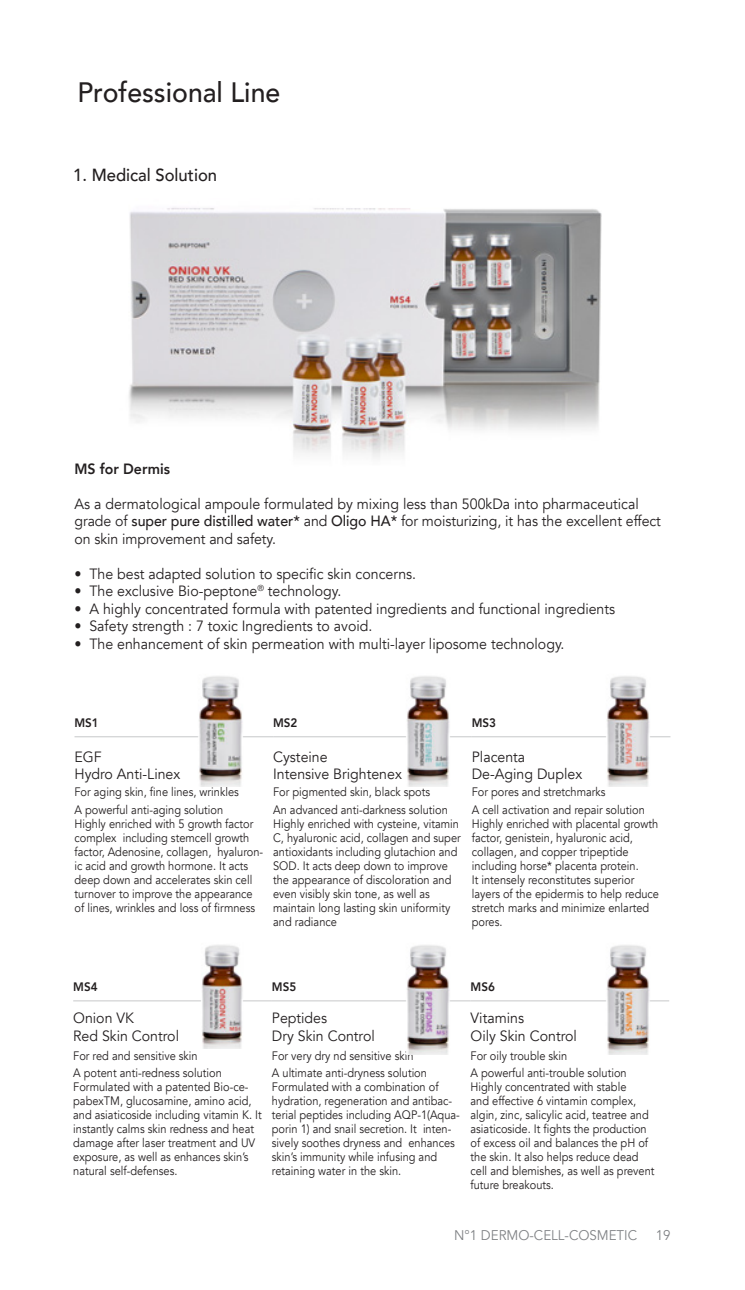
<style>
.page{position:relative;width:745px;height:1290px;background:#fff}
.page>*{position:absolute;margin:0;border:0;box-sizing:border-box;transform-origin:0 0}
.t1{font:500 28px "Avenir";color:#231f20;scale:.95 1}
.H3_en{font:500 17.5px "Avenir";color:#231f20;scale:.95 1}
.Basic_en{font:14.88px/17.5px "Avenir";color:#231f20;scale:.95 1}
.H2_en{font:800 14.88px "Avenir";color:#231f20;scale:.95 1}
.t2{font:14px "Avenir";color:#808285;scale:.95 1}
.T_01{font:12.25px/14px "Avenir";color:#231f20;scale:.9 1}
.T_01-2{font:800 12.25px "Avenir";color:#231f20;scale:.95 1}
.s1{font-weight:500}
</style>
<div class="page">
<img style="left:129px;top:207px;width:473px;height:251px">
<hr style="left:74px;top:736px;width:199px;height:1px;background:#c7c8ca">
<hr style="left:273px;top:736px;width:198px;height:1px;background:#c7c8ca">
<hr style="left:471px;top:736px;width:199px;height:1px;background:#c7c8ca">
<hr style="left:73px;top:1000px;width:199px;height:1px;background:#c7c8ca">
<hr style="left:272px;top:1000px;width:198px;height:1px;background:#c7c8ca">
<hr style="left:470px;top:1000px;width:198px;height:1px;background:#c7c8ca">
<img style="left:198px;top:676px;width:45px;height:110px">
<img style="left:405px;top:676px;width:45px;height:110px">
<img style="left:605px;top:676px;width:45px;height:110px">
<img style="left:405px;top:945px;width:45px;height:109px">
<img style="left:605px;top:945px;width:45px;height:109px">
<img style="left:200px;top:945px;width:43px;height:104px">
<h1 class="t1" style="left:77px;top:68px;width:215px">Professional Line</h1>
<p class="H3_en" style="left:73px;top:160px;width:153px">1. Medical Solution</p>
<p class="H2_en" style="left:74px;top:457px;width:102px">MS for Dermis</p>
<p class="Basic_en" style="left:74px;top:495px;width:618px">As a dermatological ampoule formulated by mixing less than 500kDa into pharmaceutical grade of <span class="s1">super pure distilled water*</span> and <span class="s1">Oligo HA*</span> for moisturizing, it has the excellent effect on skin improvement and safety.</p>
<p class="Basic_en" style="left:74px;top:565px;width:361px">• The best adapted solution to specific skin concerns.</p>
<p class="Basic_en" style="left:74px;top:583px;width:282px">• The exclusive Bio-peptone<sup>®</sup> technology.</p>
<p class="Basic_en" style="left:74px;top:600px;width:570px">• A highly concentrated formula with patented ingredients and functional ingredients</p>
<p class="Basic_en" style="left:74px;top:618px;width:315px">• Safety strength : 7 toxic Ingredients to avoid.</p>
<p class="Basic_en" style="left:74px;top:635px;width:517px">• The enhancement of skin permeation with multi-layer liposome technology.</p>
<p class="T_01-2" style="left:74px;top:713px;width:27px">MS1</p>
<p class="T_01-2" style="left:273px;top:713px;width:27px">MS2</p>
<p class="T_01-2" style="left:471px;top:713px;width:27px">MS3</p>
<p class="Basic_en" style="left:74px;top:748px;width:113px">EGF<br>Hydro Anti-Linex</p>
<p class="Basic_en" style="left:273px;top:748px;width:59px">Cysteine</p>
<p class="Basic_en" style="left:471px;top:748px;width:58px">Placenta</p>
<p class="Basic_en" style="left:471px;top:765px;width:117px">De-Aging Duplex</p>
<p class="Basic_en" style="left:273px;top:765px;width:137px">Intensive Brightenex</p>
<p class="T_01" style="left:74px;top:785px;width:184px">For aging skin, fine lines, wrinkles</p>
<p class="T_01" style="left:273px;top:785px;width:176px">For pigmented skin, black spots</p>
<p class="T_01" style="left:471px;top:785px;width:150px">For pores and stretchmarks</p>
<p class="T_01" style="left:74px;top:802px;width:167px">A powerful anti-aging solution</p>
<p class="T_01" style="left:74px;top:816px;width:211px">Highly enriched with 5 growth factor complex including stemcell growth factor, Adenosine, collagen, hyaluron&shy;ic acid and growth hormone. It acts deep down and accelerates skin cell turnover to improve the appearance of lines, wrinkles and loss of firmness</p>
<p class="T_01" style="left:273px;top:802px;width:195px">An advanced anti-darkness solution</p>
<p class="T_01" style="left:273px;top:816px;width:210px">Highly enriched with cysteine, vitamin C, hyaluronic acid, collagen and super antioxidants including glutachion and SOD. It acts deep down to improve the appearance of discoloration and even visibly skin tone, as well as maintain long lasting skin uniformity and radiance</p>
<p class="T_01" style="left:471px;top:802px;width:194px">A cell activation and repair solution</p>
<p class="T_01" style="left:471px;top:816px;width:209px">Highly enriched with placental growth factor, genistein, hyaluronic acid, collagen, and copper tripeptide including horse* placenta protein.<br>It intensely reconstitutes superior layers of the epidermis to help reduce stretch marks and minimize enlarted pores.</p>
<p class="T_01-2" style="left:73px;top:977px;width:27px">MS4</p>
<p class="T_01-2" style="left:272px;top:977px;width:27px">MS5</p>
<p class="T_01-2" style="left:470px;top:977px;width:27px">MS6</p>
<p class="Basic_en" style="left:73px;top:1009px;width:65px">Onion VK</p>
<p class="Basic_en" style="left:73px;top:1027px;width:113px">Red Skin Control</p>
<p class="Basic_en" style="left:272px;top:1009px;width:60px">Peptides</p>
<p class="Basic_en" style="left:272px;top:1027px;width:110px">Dry Skin Control</p>
<p class="Basic_en" style="left:470px;top:1009px;width:58px">Vitamins</p>
<p class="Basic_en" style="left:470px;top:1027px;width:113px">Oily Skin Control</p>
<p class="T_01" style="left:73px;top:1049px;width:140px">For red and sensitive skin</p>
<p class="T_01" style="left:272px;top:1049px;width:159px">For very dry nd sensitive skin</p>
<p class="T_01" style="left:470px;top:1049px;width:109px">For oily trouble skin</p>
<p class="T_01" style="left:73px;top:1066px;width:166px">A potent anti-redness solution</p>
<p class="T_01" style="left:73px;top:1080px;width:211px">Formulated with a patented Bio-ce&shy;pabexTM, glucosamine, amino acid, and asiaticoside including vitamin K. It instantly calms skin redness and heat damage after laser treatment and UV exposure, as well as enhances skin’s natural self-defenses.</p>
<p class="T_01" style="left:470px;top:1066px;width:175px">A powerful anti-trouble solution</p>
<p class="T_01" style="left:470px;top:1080px;width:206px">Highly concentrated with stable<br>and effective 6 vintamin complex, algin, zinc, salicylic acid, teatree and asiaticoside. It fights the production of excess oil and balances the pH of the skin. It also helps reduce dead cell and blemishes, as well as prevent future breakouts.</p>
<p class="T_01" style="left:272px;top:1066px;width:174px">A ultimate anti-dryness solution</p>
<p class="T_01" style="left:272px;top:1080px;width:210px">Formulated with a combination of hydration, regeneration and antibac&shy;terial peptides including AQP-1(Aqua&shy;porin 1) and snail secretion. It inten&shy;sively soothes dryness and enhances skin’s immunity while infusing and retaining water in the skin.</p>
<p class="t2" style="left:454px;top:1226px;width:194px">N°1 DERMO-CELL-COSMETIC</p>
<p class="t2" style="left:655px;top:1226px;width:17px">19</p>
</div>
